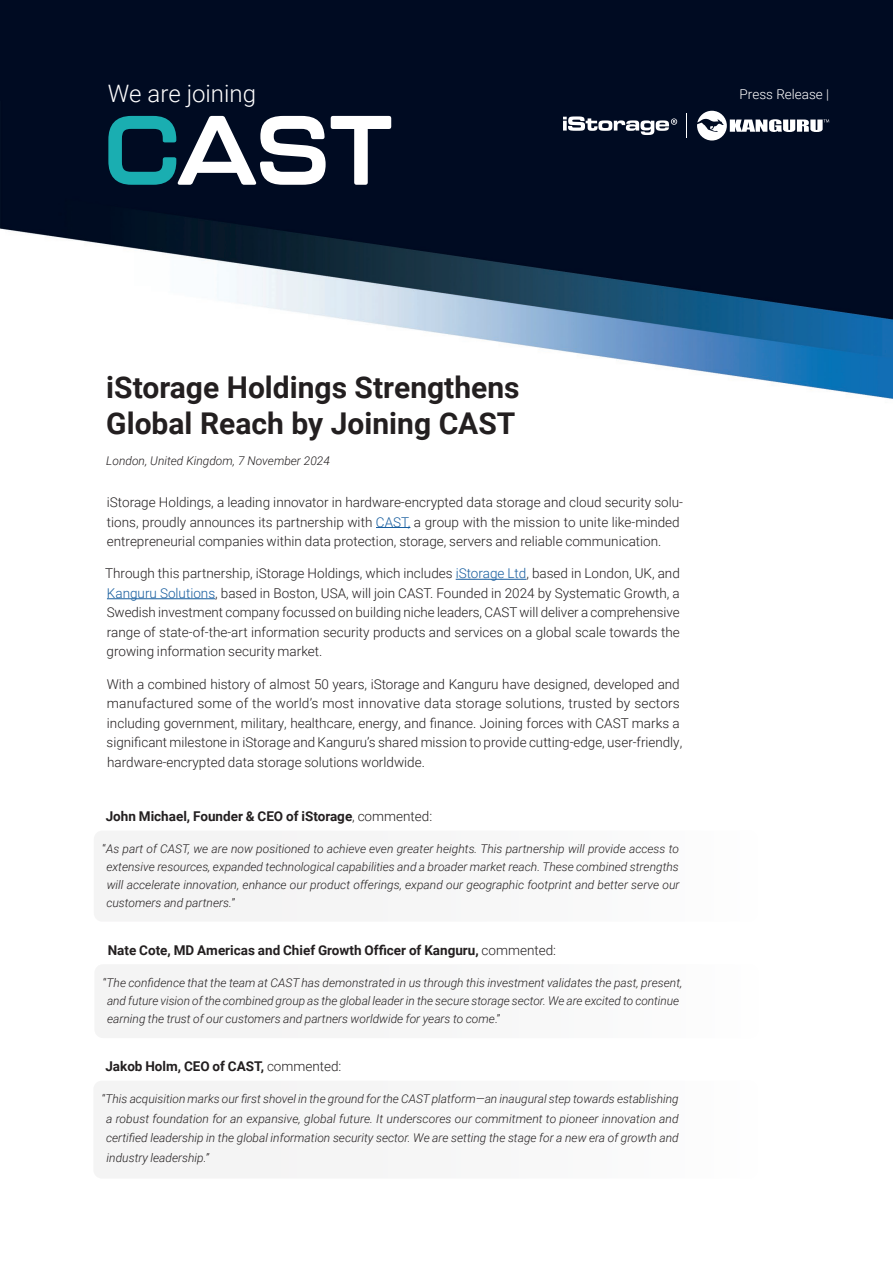
<style>
.page{position:relative;width:893px;height:1263px;background:#fff}
.page>*{position:absolute;margin:0;border:0;box-sizing:border-box;transform-origin:0 0}
.t1{font:700 97.5px "Kallisto";color:#fff}
.t2{font:700 30px/36px "Roboto";color:#231f20}
.t3{font:300 24px "Roboto";color:#fff}
.t4{font:300 13.5px/19.5px "Roboto";color:#231f20}
.t5{font:700 13.5px "Roboto";color:#231f20}
.t6{font:300 13.5px "Roboto";color:#fff}
.t7{font:italic 300 12px/18px "Roboto";color:#231f20;text-align:justify}
.s1{color:#1aaeb1}
.s2{color:#175d9e}
.s3{font-weight:300}
.s4{font-style:normal}
</style>
<div class="page">
<img style="left:0;top:0;width:893px;height:600px">
<div style="left:94px;top:964px;width:664px;height:74px;background:#f6f6f6;border-radius:9px"></div>
<div style="left:94px;top:830px;width:664px;height:92px;background:#f6f6f6;border-radius:9px"></div>
<div style="left:93px;top:1080px;width:665px;height:98px;background:#f6f6f6;border-radius:9px"></div>
<hr style="left:376px;top:527px;width:34px;height:1px;background:#175d9e">
<hr style="left:456px;top:579px;width:70px;height:1px;background:#175d9e">
<hr style="left:107px;top:598px;width:108px;height:1px;background:#175d9e">
<svg style="left:563px;top:116px;width:114px;height:19px"></svg>
<svg style="left:686px;top:113px;width:1px;height:25px"></svg>
<svg style="left:697px;top:111px;width:132px;height:30px"></svg>
<h3 class="t3" style="left:108px;top:76px;width:150px">We are joining</h3>
<p class="t6" style="left:740px;top:85px;width:91px">Press Release |</p>
<h1 class="t1" style="left:103px;top:91px;width:291px"><span class="s1">C</span>AST</h1>
<h2 class="t2" style="left:106px;top:368px;width:415px">iStorage Holdings Strengthens<br>Global Reach by Joining CAST</h2>
<p class="t7" style="left:106px;top:452px;width:225px">London, United Kingdom, 7 November 2024</p>
<p class="t4" style="left:107px;top:492px;width:578px">iStorage Holdings, a leading innovator in hardware-encrypted data storage and cloud security solu&shy;tions, proudly announces its partnership with <span class="s2">CAST,</span> a group with the mission to unite like-minded entrepreneurial companies within data protection, storage, servers and reliable communication.</p>
<p class="t4" style="left:105px;top:563px;width:576px;text-align:justify">Through this partnership, iStorage Holdings, which includes <span class="s2">iStorage Ltd</span>, based in London, UK, and <span class="s2">Kanguru Solutions</span>, based in Boston, USA, will join CAST. Founded in 2024 by Systematic Growth, a Swedish investment company focussed on building niche leaders, CAST will deliver a comprehensive range of state-of-the-art information security products and services on a global scale towards the growing information security market.</p>
<p class="t4" style="left:107px;top:673px;width:577px">With a combined history of almost 50 years, iStorage and Kanguru have designed, developed and manufactured some of the world’s most innovative data storage solutions, trusted by sectors including government, military, healthcare, energy, and finance. Joining forces with CAST marks a significant milestone in iStorage and Kanguru’s shared mission to provide cutting-edge, user-friendly, hardware-encrypted data storage solutions worldwide.</p>
<p class="t5" style="left:106px;top:807px;width:328px">John Michael, Founder &amp; CEO of iStorage<span class="s3">, commented:</span></p>
<p class="t7" style="left:106px;top:839px;width:574px;text-indent:-4px"><span class="s4">“</span>As part of CAST, we are now positioned to achieve even greater heights. This partnership will provide access to extensive resources, expanded technological capabilities and a broader market reach. These combined strengths will accelerate innovation, enhance our product offerings, expand our geographic footprint and better serve our customers and partners.<span class="s4">”</span></p>
<p class="t5" style="left:108px;top:940px;width:450px">Nate Cote, MD Americas and Chief Growth Officer of Kanguru, <span class="s3">commented:</span></p>
<p class="t7" style="left:107px;top:973px;width:577px;text-align:left;text-indent:-4px"><span class="s4">“</span>The confidence that the team at CAST has demonstrated in us through this investment validates the past, present, and future vision of the combined group as the global leader in the secure storage sector. We are excited to continue earning the trust of our customers and partners worldwide for years to come<span class="s4">.”</span></p>
<p class="t5" style="left:105px;top:1057px;width:238px">Jakob Holm, CEO of CAST, <span class="s3">commented:</span></p>
<p class="t7" style="left:106px;top:1089px;width:574px;line-height:19.5px;text-indent:-4px"><span class="s4">“</span>This acquisition marks our first shovel in the ground for the CAST platform—an inaugural step towards establishing a robust foundation for an expansive, global future. It underscores our commitment to pioneer innovation and certified leadership in the global information security sector. We are setting the stage for a new era of growth and industry leadership.”</p>
</div>
